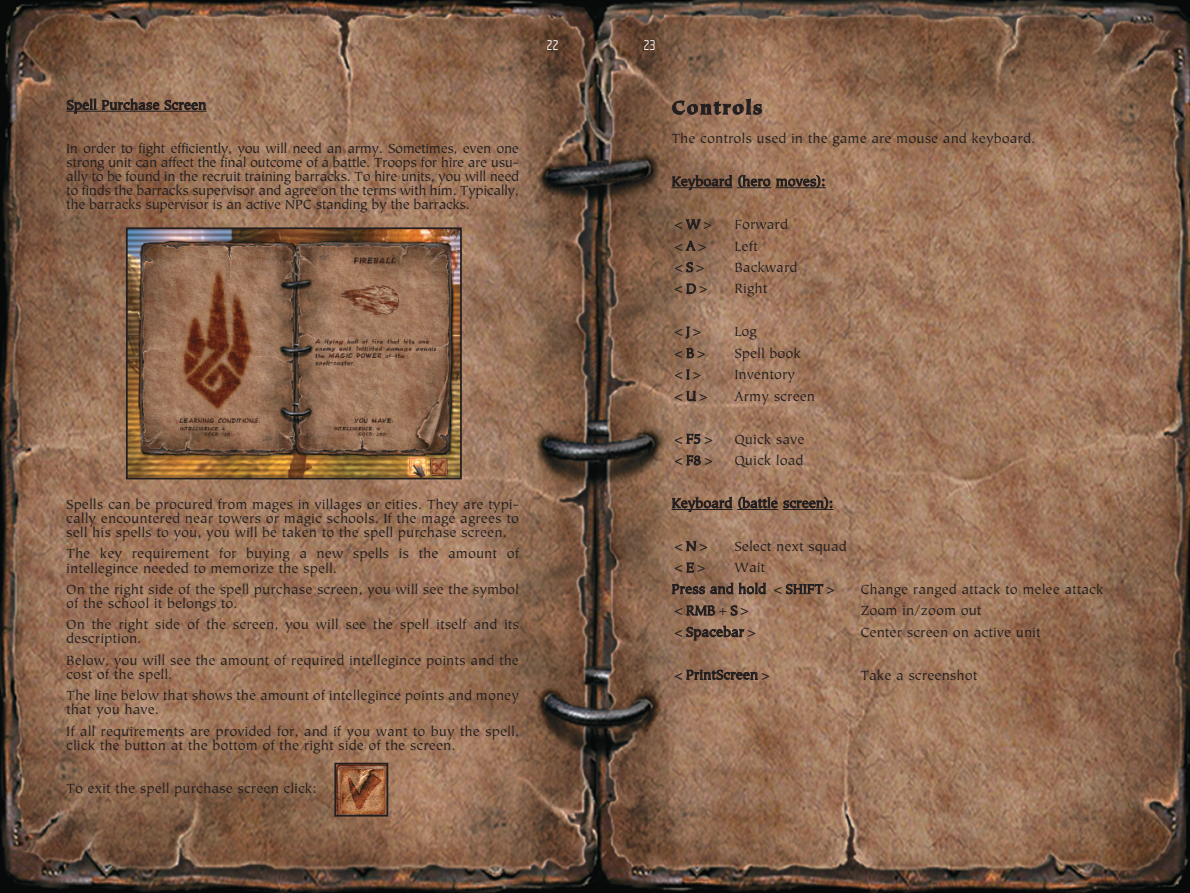
<style>
.page{position:relative;width:1190px;height:893px;background:#fff}
.page>*{position:absolute;margin:0;border:0;box-sizing:border-box;transform-origin:0 0}
.t1{font:21px "Tiepolo CZ Black";letter-spacing:.055em;color:#231f20}
.t2{font:14.88px/14px "Tiepolo CZ Book";color:#231f20}
.t3{font:14px "Teuton Mager CE";color:#fff;scale:.85 1}
</style>
<div class="page">
<img style="left:0;top:0;width:1190px;height:892px">
<hr style="left:66px;top:111px;width:141px;height:1px;background:#231f20">
<hr style="left:671px;top:187px;width:62px;height:1px;background:#231f20">
<hr style="left:737px;top:187px;width:34px;height:1px;background:#231f20">
<hr style="left:776px;top:187px;width:50px;height:1px;background:#231f20">
<hr style="left:671px;top:509px;width:62px;height:1px;background:#231f20">
<hr style="left:737px;top:509px;width:41px;height:1px;background:#231f20">
<hr style="left:783px;top:509px;width:50px;height:1px;background:#231f20">
<img style="left:129px;top:230px;width:330px;height:246px">
<div style="left:126px;top:227px;width:336px;height:252px;border:2px solid #231f20"></div>
<img style="left:337px;top:765px;width:48px;height:48px">
<div style="left:334px;top:762px;width:54px;height:54px;border:2px solid #231f20"></div>
<p class="t2" style="left:66px;top:99px;width:141px">Spell Purchase Screen</p>
<p class="t2" style="left:66px;top:142px;width:454px;text-align:justify">In order to fight efficiently, you will need an army. Sometimes, even one strong unit can affect the final outcome of a battle. Troops for hire are usu&shy;ally to be found in the recruit training barracks. To hire units, you will need to finds the barracks supervisor and agree on the terms with him. Typically, the barracks supervisor is an active NPC standing by the barracks.</p>
<p class="t2" style="left:66px;top:498px;width:454px;text-align:justify">Spells can be procured from mages in villages or cities. They are typi&shy;cally encountered near towers or magic schools. If the mage agrees to sell his spells to you, you will be taken to the spell purchase screen.</p>
<p class="t2" style="left:66px;top:548px;width:454px">The key requirement for buying a new spells is the amount of intellegince needed to memorize the spell.</p>
<p class="t2" style="left:66px;top:583px;width:454px">On the right side of the spell purchase screen, you will see the symbol of the school it belongs to.</p>
<p class="t2" style="left:66px;top:618px;width:454px">On the right side of the screen, you will see the spell itself and its description.</p>
<p class="t2" style="left:66px;top:654px;width:454px">Below, you will see the amount of required intellegince points and the cost of the spell.</p>
<p class="t2" style="left:66px;top:689px;width:454px">The line below that shows the amount of intellegince points and money that you have.</p>
<p class="t2" style="left:66px;top:725px;width:454px">If all requirements are provided for, and if you want to buy the spell, click the button at the bottom of the right side of the screen.</p>
<p class="t2" style="left:66px;top:782px;width:252px">To exit the spell purchase screen click:</p>
<p class="t3" style="left:546px;top:41px;width:16px">22</p>
<p class="t3" style="left:643px;top:41px;width:16px">23</p>
<h1 class="t1" style="left:672px;top:99px;width:92px">Controls</h1>
<p class="t2" style="left:671px;top:133px;width:365px">The controls used in the game are mouse and keyboard.</p>
<p class="t2" style="left:672px;top:175px;width:155px">Keyboard (hero moves):</p>
<p class="t2" style="left:671px;top:218px;width:45px">&lt;W&gt;</p>
<p class="t2" style="left:734px;top:218px;width:55px">Forward</p>
<p class="t2" style="left:671px;top:240px;width:40px">&lt;A&gt;</p>
<p class="t2" style="left:734px;top:240px;width:25px">Left</p>
<p class="t2" style="left:671px;top:261px;width:38px">&lt;S&gt;</p>
<p class="t2" style="left:734px;top:261px;width:65px">Backward</p>
<p class="t2" style="left:671px;top:283px;width:41px">&lt;D&gt;</p>
<p class="t2" style="left:734px;top:283px;width:35px">Right</p>
<p class="t2" style="left:671px;top:326px;width:34px">&lt;J&gt;</p>
<p class="t2" style="left:734px;top:326px;width:24px">Log</p>
<p class="t2" style="left:671px;top:347px;width:39px">&lt;B&gt;</p>
<p class="t2" style="left:734px;top:347px;width:68px">Spell book</p>
<p class="t2" style="left:671px;top:369px;width:34px">&lt;I&gt;</p>
<p class="t2" style="left:734px;top:369px;width:62px">Inventory</p>
<p class="t2" style="left:671px;top:390px;width:41px">&lt;U&gt;</p>
<p class="t2" style="left:734px;top:390px;width:82px">Army screen</p>
<p class="t2" style="left:671px;top:433px;width:46px">&lt;F5&gt;</p>
<p class="t2" style="left:734px;top:433px;width:72px">Quick save</p>
<p class="t2" style="left:671px;top:454px;width:46px">&lt;F8&gt;</p>
<p class="t2" style="left:734px;top:454px;width:70px">Quick load</p>
<p class="t2" style="left:672px;top:497px;width:163px">Keyboard (battle screen):</p>
<p class="t2" style="left:671px;top:540px;width:41px">&lt;N&gt;</p>
<p class="t2" style="left:734px;top:540px;width:114px">Select next squad</p>
<p class="t2" style="left:671px;top:561px;width:38px">&lt;E&gt;</p>
<p class="t2" style="left:672px;top:558px;width:168px;line-height:21.2px;text-indent:63px">Wait<br>Press and hold &lt;SHIFT&gt;</p>
<p class="t2" style="left:860px;top:583px;width:245px">Change ranged attack to melee attack</p>
<p class="t2" style="left:671px;top:604px;width:82px">&lt;RMB+S&gt;</p>
<p class="t2" style="left:860px;top:604px;width:123px">Zoom in/zoom out</p>
<p class="t2" style="left:671px;top:626px;width:89px">&lt;Spacebar&gt;</p>
<p class="t2" style="left:860px;top:626px;width:182px">Center screen on active unit</p>
<p class="t2" style="left:671px;top:668px;width:103px">&lt;PrintScreen&gt;</p>
<p class="t2" style="left:860px;top:669px;width:119px">Take a screenshot</p>
</div>
